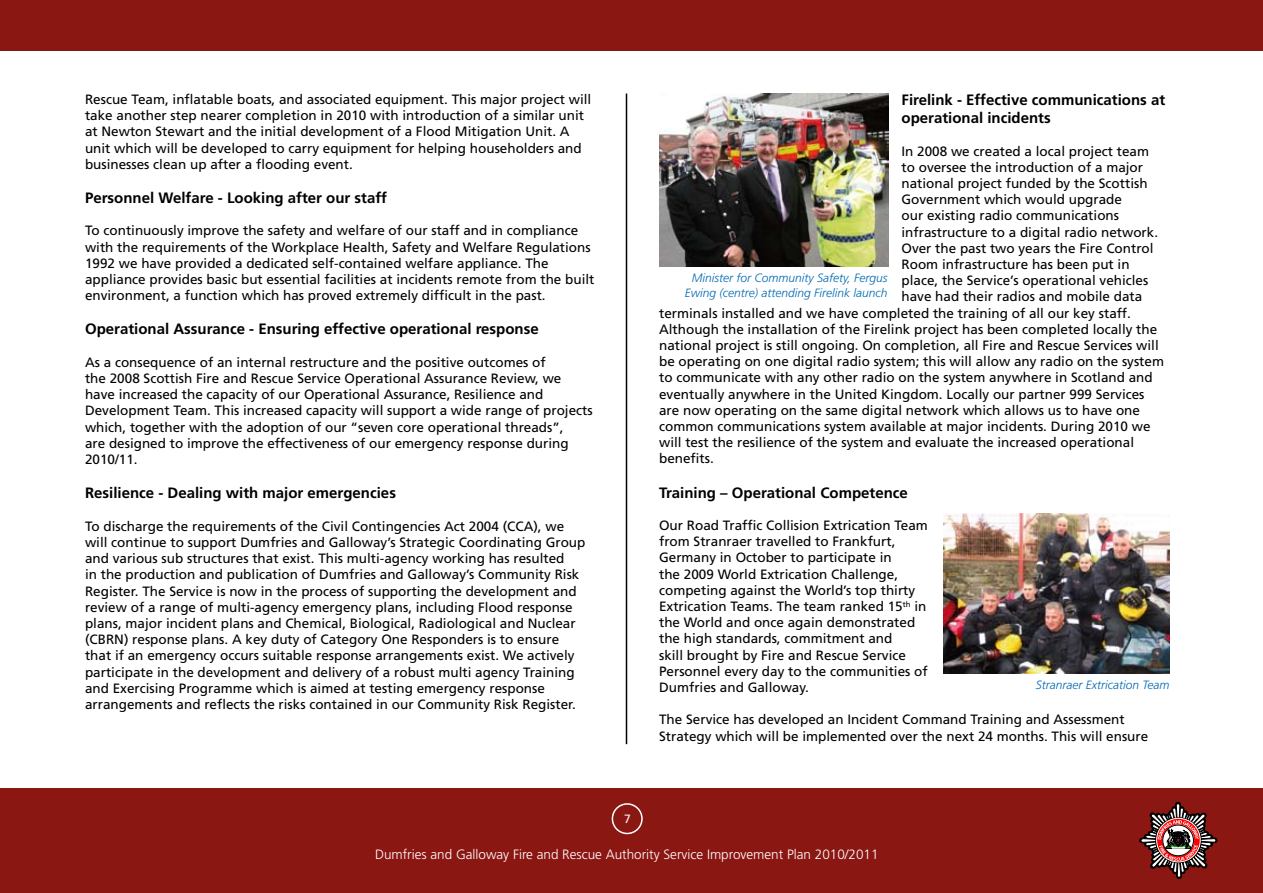
<style>
.page{position:relative;width:1263px;height:893px;background:#fff}
.page>*{position:absolute;margin:0;border:0;box-sizing:border-box;transform-origin:0 0}
.t1{font:700 15px/18px "Frutiger";color:#000}
.t2{font:13.5px/16.2px "Frutiger";color:#000}
.t3{font:300 13.5px "Frutiger";color:#fff}
.t4{font:italic 300 12px/14.4px "Frutiger";color:#006ab2;text-align:center}
.t5{font:12px "Frutiger";color:#fff}
</style>
<div class="page">
<div style="left:0;top:0;width:1263px;height:50px;background:#8b1713"></div>
<div style="left:0;top:788px;width:1263px;height:105px;background:#8b1713"></div>
<hr style="left:626px;top:94px;width:1px;height:650px;background:#000">
<div style="left:612px;top:803px;width:31px;height:31px;border:2px solid #fff;border-radius:50%"></div>
<svg style="left:1139px;top:802px;width:78px;height:77px"></svg>
<img style="left:944px;top:513px;width:225px;height:160px">
<img style="left:659px;top:94px;width:229px;height:173px">
<p class="t2" style="left:85px;top:91px;width:508px">Rescue Team, inflatable boats, and associated equipment. This major project will take another step nearer completion in 2010 with introduction of a similar unit at Newton Stewart and the initial development of a Flood Mitigation Unit. A unit which will be developed to carry equipment for helping householders and businesses clean up after a flooding event.</p>
<p class="t1" style="left:85px;top:189px;width:303px">Personnel Welfare - Looking after our staff</p>
<p class="t2" style="left:85px;top:223px;width:511px">To continuously improve the safety and welfare of our staff and in compliance with the requirements of the Workplace Health, Safety and Welfare Regulations 1992 we have provided a dedicated self-contained welfare appliance. The appliance provides basic but essential facilities at incidents remote from the built environment, a function which has proved extremely difficult in the past.</p>
<p class="t1" style="left:85px;top:320px;width:455px">Operational Assurance - Ensuring effective operational response</p>
<p class="t2" style="left:85px;top:354px;width:509px">As a consequence of an internal restructure and the positive outcomes of<br>the 2008 Scottish Fire and Rescue Service Operational Assurance Review, we have increased the capacity of our Operational Assurance, Resilience and Development Team. This increased capacity will support a wide range of projects which, together with the adoption of our “seven core operational threads”,<br>are designed to improve the effectiveness of our emergency response during 2010/11.</p>
<p class="t1" style="left:85px;top:484px;width:312px">Resilience - Dealing with major emergencies</p>
<p class="t2" style="left:85px;top:518px;width:502px">To discharge the requirements of the Civil Contingencies Act 2004 (CCA), we will continue to support Dumfries and Galloway’s Strategic Coordinating Group and various sub structures that exist. This multi-agency working has resulted<br>in the production and publication of Dumfries and Galloway’s Community Risk Register. The Service is now in the process of supporting the development and review of a range of multi-agency emergency plans, including Flood response plans, major incident plans and Chemical, Biological, Radiological and Nuclear (CBRN) response plans. A key duty of Category One Responders is to ensure that if an emergency occurs suitable response arrangements exist. We actively participate in the development and delivery of a robust multi agency Training and Exercising Programme which is aimed at testing emergency response arrangements and reflects the risks contained in our Community Risk Register.</p>
<p class="t1" style="left:901px;top:91px;width:265px">Firelink - Effective communications at operational incidents</p>
<p class="t2" style="left:901px;top:143px;width:249px">In 2008 we created a local project team</p>
<p class="t2" style="left:901px;top:159px;width:243px">to oversee the introduction of a major</p>
<p class="t2" style="left:901px;top:175px;width:248px">national project funded by the Scottish</p>
<p class="t2" style="left:901px;top:191px;width:222px">Government which would upgrade</p>
<p class="t2" style="left:901px;top:208px;width:219px">our existing radio communications</p>
<p class="t2" style="left:901px;top:224px;width:258px">infrastructure to a digital radio network.</p>
<p class="t2" style="left:901px;top:240px;width:254px">Over the past two years the Fire Control</p>
<p class="t2" style="left:901px;top:256px;width:230px">Room infrastructure has been put in</p>
<p class="t2" style="left:901px;top:272px;width:248px">place, the Service’s operational vehicles</p>
<p class="t2" style="left:901px;top:289px;width:242px">have had their radios and mobile data</p>
<p class="t2" style="left:659px;top:305px;width:473px">terminals installed and we have completed the training of all our key staff.</p>
<p class="t2" style="left:659px;top:321px;width:500px">Although the installation of the Firelink project has been completed locally the</p>
<p class="t2" style="left:659px;top:337px;width:501px">national project is still ongoing. On completion, all Fire and Rescue Services will</p>
<p class="t2" style="left:659px;top:353px;width:506px">be operating on one digital radio system; this will allow any radio on the system</p>
<p class="t2" style="left:659px;top:370px;width:495px">to communicate with any other radio on the system anywhere in Scotland and</p>
<p class="t2" style="left:659px;top:386px;width:487px">eventually anywhere in the United Kingdom. Locally our partner 999 Services</p>
<p class="t2" style="left:659px;top:402px;width:482px">are now operating on the same digital network which allows us to have one</p>
<p class="t2" style="left:659px;top:418px;width:493px">common communications system available at major incidents. During 2010 we</p>
<p class="t2" style="left:659px;top:434px;width:476px">will test the resilience of the system and evaluate the increased operational</p>
<p class="t2" style="left:659px;top:451px;width:56px">benefits.</p>
<p class="t1" style="left:659px;top:483px;width:250px">Training – Operational Competence</p>
<p class="t2" style="left:659px;top:517px;width:270px">Our Road Traffic Collision Extrication Team from Stranraer travelled to Frankfurt, Germany in October to participate in<br>the 2009 World Extrication Challenge, competing against the World’s top thirty Extrication Teams. The team ranked 15<sup>th</sup> in the World and once again demonstrated the high standards, commitment and<br>skill brought by Fire and Rescue Service Personnel every day to the communities of Dumfries and Galloway.</p>
<p class="t2" style="left:659px;top:712px;width:491px">The Service has developed an Incident Command Training and Assessment<br>Strategy which will be implemented over the next 24 months. This will ensure</p>
<p class="t4" style="left:685px;top:271px;width:204px">Minister for Community Safety, Fergus<br>Ewing (centre) attending Firelink launch</p>
<p class="t4" style="left:1036px;top:677px;width:135px">Stranraer Extrication Team</p>
<p class="t5" style="left:624px;top:811px;width:8px">7</p>
<p class="t3" style="left:375px;top:846px;width:505px">Dumfries and Galloway Fire and Rescue Authority Service Improvement Plan 2010/2011</p>
</div>
